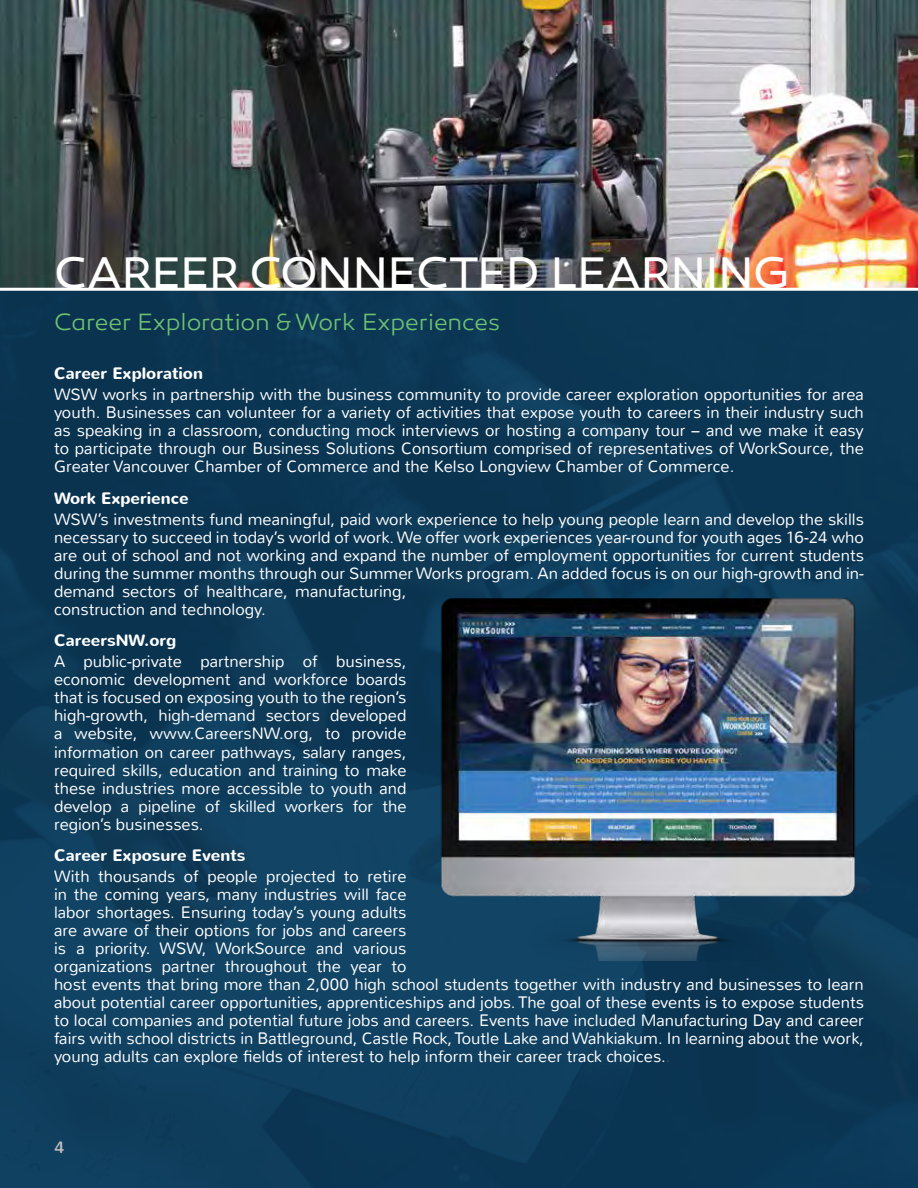
<style>
.page{position:relative;width:918px;height:1188px;background:#fff}
.page>*{position:absolute;margin:0;border:0;box-sizing:border-box;transform-origin:0 0}
.t1{font:45px "Canaro";color:#fff}
.t2{font:300 24px "Canaro";letter-spacing:-.005em;color:#6fc171}
.t3{font:300 16.5px/18px "Nunito";color:#fff;text-align:justify}
.t4{font:700 16.5px "Nunito";color:#fff}
.t5{font:16.5px "Nunito";color:#c0bfbf}
.s1{color:#535353}
</style>
<div class="page">
<div style="left:0;top:269px;width:918px;height:919px;background:linear-gradient(to right,#0e3b5a,#0c3856)"></div>
<img style="left:0;top:0;width:918px;height:288px">
<hr style="left:0;top:288px;width:918px;height:3px;background:#fff">
<img style="left:432px;top:585px;width:432px;height:376px">
<h1 class="t1" style="left:54px;top:246px;width:737px">CAREER CONNECTED LEARNING</h1>
<h2 class="t2" style="left:54px;top:308px;width:448px">Career Exploration &amp; Work Experiences</h2>
<p class="t4" style="left:54px;top:363px;width:151px">Career Exploration</p>
<p class="t3" style="left:54px;top:386px;width:811px">WSW works in partnership with the business community to provide career exploration opportunities for area youth. Businesses can volunteer for a variety of activities that expose youth to careers in their industry such as speaking in a classroom, conducting mock interviews or hosting a company tour – and we make it easy to participate through our Business Solutions Consortium comprised of representatives of WorkSource, the Greater Vancouver Chamber of Commerce and the Kelso Longview Chamber of Commerce.</p>
<p class="t4" style="left:54px;top:487px;width:136px">Work Experience</p>
<p class="t3" style="left:54px;top:511px;width:811px;text-align:left">WSW’s investments fund meaningful, paid work experience to help young people learn and develop the skills necessary to succeed in today’s world of work. We offer work experiences year-round for youth ages 16-24 who are out of school and not working and expand the number of employment opportunities for current students during the summer months through our Summer Works program. An added focus is on our high-growth and in&shy;demand sectors of healthcare, manufacturing,<br>construction and technology.</p>
<p class="t4" style="left:54px;top:630px;width:124px">CareersNW.org</p>
<p class="t3" style="left:54px;top:653px;width:354px">A public-private partnership of business, economic development and workforce boards that is focused on exposing youth to the region’s high-growth, high-demand sectors developed a website, www.CareersNW.org, to provide information on career pathways, salary ranges, required skills, education and training to make these industries more accessible to youth and develop a pipeline of skilled workers for the region’s businesses.</p>
<p class="t4" style="left:54px;top:844px;width:193px">Career Exposure Events</p>
<p class="t3" style="left:54px;top:868px;width:812px;text-align:left">With thousands of people projected to retire<br>in the coming years, many industries will face<br>labor shortages. Ensuring today’s young adults<br>are aware of their options for jobs and careers<br>is a priority. WSW, WorkSource and various<br>organizations partner throughout the year to<br>host events that bring more than 2,000 high school students together with industry and businesses to learn about potential career opportunities, apprenticeships and jobs. The goal of these events is to expose students to local companies and potential future jobs and careers. Events have included Manufacturing Day and career fairs with school districts in Battleground, Castle Rock, Toutle Lake and Wahkiakum. In learning about the work, young adults can explore fields of interest to help inform their career track choices.<span class="s1">.</span></p>
<p class="t5" style="left:54px;top:1136px;width:11px">4</p>
</div>
